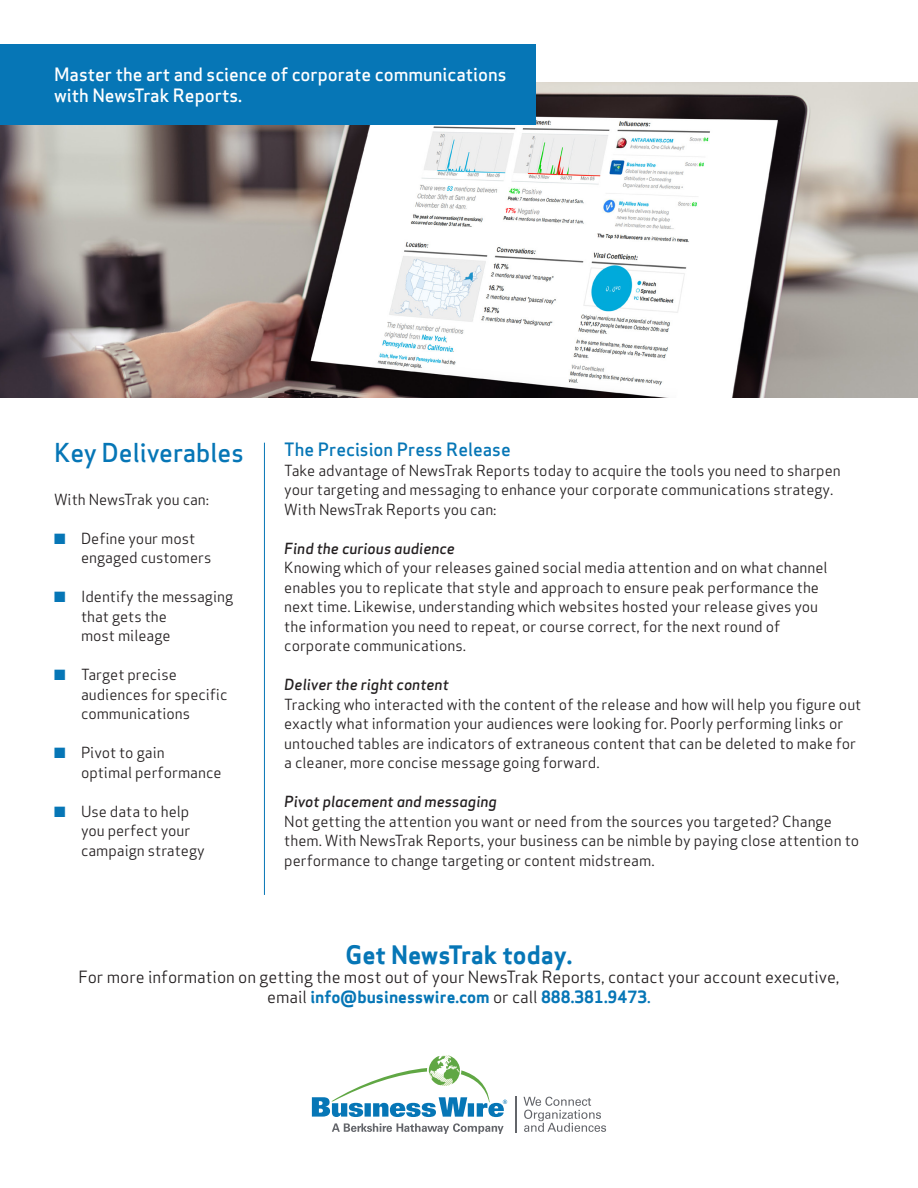
<style>
.page{position:relative;width:918px;height:1188px;background:#fff}
.page>*{position:absolute;margin:0;border:0;box-sizing:border-box;transform-origin:0 0}
.t1{font:500 25.5px "Apex Sans";color:#0676b6}
.t2{font:700 24.9px "Apex Sans";color:#0676b6}
.t3{font:500 18px/21.6px "Apex Sans";color:#fff}
.t4{font:500 18px "Apex Sans";color:#0676b6}
.t5{font:16.5px "Apex Sans";color:#231f20}
.t6{font:700 16.5px "Apex Sans";color:#0676b6}
.t7{font:15px/19.5px "Apex Sans";color:#231f20}
.t8{font:italic 500 15px "Apex Sans";color:#231f20}
.s1{color:#0676b6}
.s2{font-weight:400;color:#231f20}
.s3{font-weight:500}
</style>
<div class="page">
<img style="left:0;top:82px;width:918px;height:316px">
<div style="left:0;top:44px;width:536px;height:81px;background:#0676b6"></div>
<svg style="left:523px;top:1097px;width:83px;height:35px"></svg>
<hr style="left:516px;top:1097px;width:1px;height:36px;background:#63656a">
<svg style="left:332px;top:1123px;width:172px;height:11px"></svg>
<svg style="left:312px;top:1055px;width:195px;height:62px"></svg>
<hr style="left:264px;top:443px;width:1px;height:451px;background:#0676b6">
<p class="t3" style="left:54px;top:61px;width:454px">Master the art and science of corporate communications with NewsTrak Reports.</p>
<p class="t1" style="left:54px;top:430px;width:191px">Key Deliverables</p>
<p class="t7" style="left:54px;top:488px;width:157px">With NewsTrak you can:</p>
<p class="t7" style="left:81px;top:527px;width:132px;text-indent:-27px"><span class="s1">■</span> Define your most engaged customers</p>
<p class="t7" style="left:81px;top:586px;width:154px;text-indent:-27px"><span class="s1">■</span> Identify the messaging that gets the<br>most mileage</p>
<p class="t7" style="left:81px;top:664px;width:148px;text-indent:-27px"><span class="s1">■</span> Target precise audiences for specific communications</p>
<p class="t7" style="left:81px;top:742px;width:142px;text-indent:-27px"><span class="s1">■</span> Pivot to gain<br>optimal performance</p>
<p class="t7" style="left:81px;top:800px;width:125px;text-indent:-27px"><span class="s1">■</span> Use data to help you perfect your campaign strategy</p>
<p class="t4" style="left:284px;top:434px;width:228px">The Precision Press Release</p>
<p class="t7" style="left:284px;top:459px;width:558px">Take advantage of NewsTrak Reports today to acquire the tools you need to sharpen your targeting and messaging to enhance your corporate communications strategy.</p>
<p class="t7" style="left:284px;top:498px;width:214px">With NewsTrak Reports you can:</p>
<p class="t8" style="left:284px;top:535px;width:172px">Find the curious audience</p>
<p class="t7" style="left:284px;top:557px;width:545px">Knowing which of your releases gained social media attention and on what channel enables you to replicate that style and approach to ensure peak performance the next time. Likewise, understanding which websites hosted your release gives you the information you need to repeat, or course correct, for the next round of corporate communications.</p>
<p class="t8" style="left:284px;top:672px;width:166px">Deliver the right content</p>
<p class="t7" style="left:284px;top:693px;width:579px">Tracking who interacted with the content of the release and how will help you figure out exactly what information your audiences were looking for. Poorly performing links or untouched tables are indicators of extraneous content that can be deleted to make for a cleaner, more concise message going forward.</p>
<p class="t8" style="left:284px;top:789px;width:214px">Pivot placement and messaging</p>
<p class="t7" style="left:284px;top:810px;width:576px">Not getting the attention you want or need from the sources you targeted? Change them. With NewsTrak Reports, your business can be nimble by paying close attention to performance to change targeting or content midstream.</p>
<p class="t2" style="left:346px;top:938px;width:228px">Get NewsTrak today.</p>
<p class="t5" style="left:78px;top:964px;width:763px">For more information on getting the most out of your NewsTrak Reports, contact your account executive,</p>
<p class="t6" style="left:267px;top:987px;width:385px"><span class="s2">email</span> info@businesswire.com <span class="s2">or call</span> 888.381.9473<span class="s3">.</span></p>
</div>
